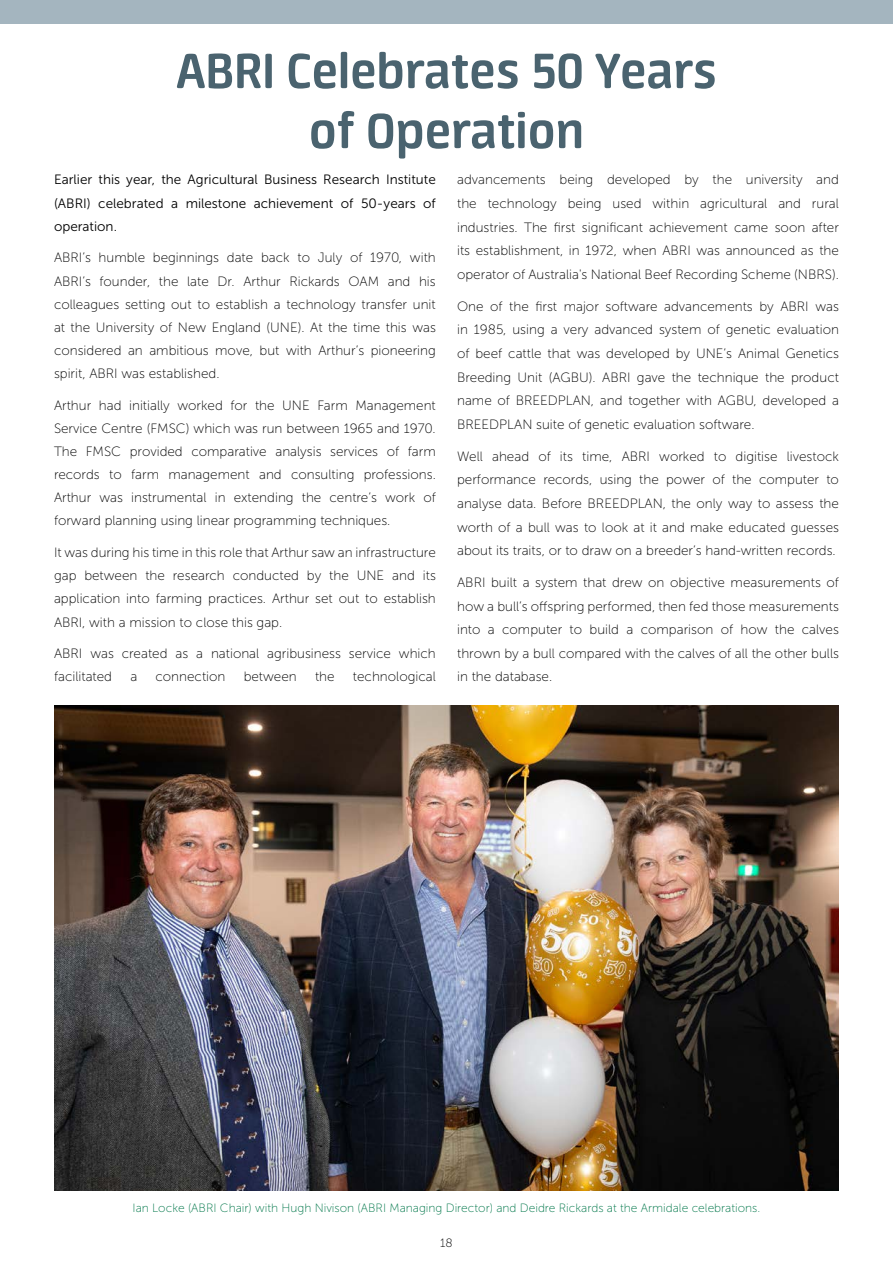
<style>
.page{position:relative;width:893px;height:1263px;background:#fff}
.page>*{position:absolute;margin:0;border:0;box-sizing:border-box;transform-origin:0 0}
.t1{font:700 55.5px/60px "Neuron";color:#4a636f;text-align:center}
.t2{font:13.5px/23.5px "Museo Sans 100";color:#000;text-align:justify}
.t3{font:13.5px/23.1px "Museo Sans 300";color:#000;text-align:justify}
.t4{font:12px "Museo Sans 100";color:#00774a}
.t5{font:12px "Museo Sans 100";color:#000}
</style>
<div class="page">
<div style="left:0;top:0;width:893px;height:23px;background:#a4b5bf"></div>
<img style="left:54px;top:706px;width:785px;height:485px">
<h1 class="t1" style="left:176px;top:41px;width:542px">ABRI Celebrates 50 Years of Operation</h1>
<p class="t2" style="left:457px;top:168px;width:383px">advancements being developed by the university and the technology being used within agricultural and rural industries. The first significant achievement came soon after its establishment, in 1972, when ABRI was announced as the operator of Australia's National Beef Recording Scheme (NBRS).</p>
<p class="t2" style="left:457px;top:295px;width:383px">One of the first major software advancements by ABRI was in 1985, using a very advanced system of genetic evaluation of beef cattle that was developed by UNE’s Animal Genetics Breeding Unit (AGBU). ABRI gave the technique the product name of BREEDPLAN, and together with AGBU, developed a BREEDPLAN suite of genetic evaluation software.</p>
<p class="t2" style="left:457px;top:444px;width:383px">Well ahead of its time, ABRI worked to digitise livestock performance records, using the power of the computer to analyse data. Before BREEDPLAN, the only way to assess the worth of a bull was to look at it and make educated guesses about its traits, or to draw on a breeder’s hand-written records.</p>
<p class="t2" style="left:457px;top:571px;width:383px">ABRI built a system that drew on objective measurements of how a bull’s offspring performed, then fed those measurements into a computer to build a comparison of how the calves thrown by a bull compared with the calves of all the other bulls in the database.</p>
<p class="t3" style="left:54px;top:168px;width:383px">Earlier this year, the Agricultural Business Research Institute (ABRI) celebrated a milestone achievement of 50-years of operation.</p>
<p class="t2" style="left:54px;top:246px;width:383px;line-height:23.1px">ABRI’s humble beginnings date back to July of 1970, with ABRI’s founder, the late Dr. Arthur Rickards OAM and his colleagues setting out to establish a technology transfer unit at the University of New England (UNE). At the time this was considered an ambitious move, but with Arthur’s pioneering spirit, ABRI was established.</p>
<p class="t2" style="left:54px;top:394px;width:383px;line-height:23.1px">Arthur had initially worked for the UNE Farm Management Service Centre (FMSC) which was run between 1965 and 1970.<br>The FMSC provided comparative analysis services of farm records to farm management and consulting professions.<br>Arthur was instrumental in extending the centre’s work of forward planning using linear programming techniques.</p>
<p class="t2" style="left:54px;top:541px;width:383px;line-height:23.1px">It was during his time in this role that Arthur saw an infrastructure gap between the research conducted by the UNE and its application into farming practices. Arthur set out to establish ABRI, with a mission to close this gap.</p>
<p class="t2" style="left:54px;top:642px;width:383px;line-height:23.1px">ABRI was created as a national agribusiness service which facilitated</p>
<p class="t2" style="left:130px;top:665px;width:8px">a</p>
<p class="t2" style="left:156px;top:665px;width:71px">connection</p>
<p class="t2" style="left:244px;top:665px;width:55px">between</p>
<p class="t2" style="left:315px;top:665px;width:21px">the</p>
<p class="t2" style="left:353px;top:665px;width:84px">technological</p>
<p class="t4" style="left:133px;top:1201px;width:629px">Ian Locke (ABRI Chair) with Hugh Nivison (ABRI Managing Director) and Deidre Rickards at the Armidale celebrations.</p>
<p class="t5" style="left:440px;top:1236px;width:14px">18</p>
</div>
